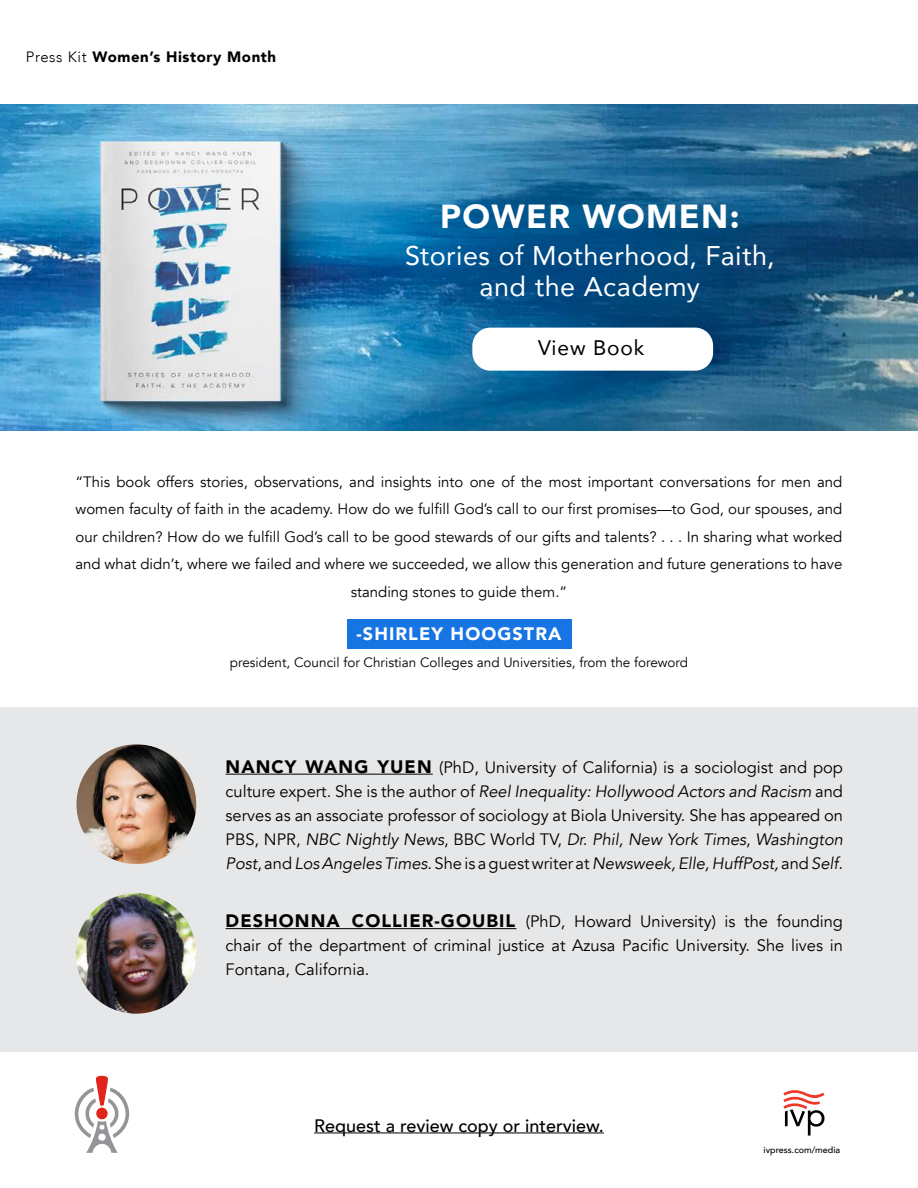
<style>
.page{position:relative;width:918px;height:1188px;background:#fff}
.page>*{position:absolute;margin:0;border:0;box-sizing:border-box;transform-origin:0 0}
.t1{font:900 33.3px "Avenir";letter-spacing:.04em;color:#fff}
.t2{font:27px/31.2px "Avenir";letter-spacing:.015em;color:#fff;text-align:center}
.t3{font:21px "Avenir";letter-spacing:.04em;color:#000101}
.t4{font:500 18px "Avenir";color:#000101}
.t5{font:900 18px "Avenir";letter-spacing:.06em;color:#fff}
.t6{font:16.5px/24px "Avenir";color:#000;text-align:justify}
.t7{font:15px/27.6px "Avenir";color:#000;text-align:center}
.t8{font:900 15px "Avenir";letter-spacing:.04em;color:#000}
.t9{font:13.5px "Avenir";color:#000}
.t10{font:500 9px "Avenir";color:#000101}
.s1{font-weight:300}
.s2{font-weight:900;font-size:18px}
.s3{font-style:italic}
</style>
<div class="page">
<svg style="left:783px;top:1090px;width:42px;height:46px"></svg>
<img style="left:0;top:104px;width:918px;height:326px">
<div style="left:472px;top:328px;width:241px;height:43px;background:#fff;border-radius:18px"></div>
<hr style="left:314px;top:1132px;width:290px;height:1px;background:#000101">
<svg style="left:75px;top:1076px;width:54px;height:77px"></svg>
<div style="left:0;top:707px;width:917px;height:344px;background:#e6e7e8"></div>
<hr style="left:226px;top:774px;width:207px;height:1px;background:#000">
<hr style="left:226px;top:928px;width:290px;height:1px;background:#000">
<img style="left:76px;top:744px;width:120px;height:120px;border-radius:60px">
<img style="left:76px;top:893px;width:120px;height:121px;border-radius:60px">
<div style="left:347px;top:619px;width:224px;height:30px;background:#1674e3"></div>
<p class="t8" style="left:26px;top:44px;width:252px"><span class="s1">Press Kit</span> Women’s History Month</p>
<h1 class="t1" style="left:440px;top:188px;width:301px">POWER WOMEN:</h1>
<h2 class="t2" style="left:405px;top:239px;width:371px">Stories of Motherhood, Faith, and the Academy</h2>
<p class="t3" style="left:538px;top:331px;width:107px">View Book</p>
<p class="t7" style="left:76px;top:468px;width:768px">“This book offers stories, observations, and insights into one of the most important conversations for men and women faculty of faith in the academy. How do we fulfill God’s call to our first promises—to God, our spouses, and our children? How do we fulfill God’s call to be good stewards of our gifts and talents? . . . In sharing what worked and what didn’t, where we failed and where we succeeded, we allow this generation and future generations to have standing stones to guide them.”</p>
<p class="t5" style="left:357px;top:619px;width:206px">-SHIRLEY HOOGSTRA</p>
<p class="t9" style="left:230px;top:655px;width:460px">president, Council for Christian Colleges and Universities, from the foreword</p>
<p class="t6" style="left:226px;top:755px;width:619px"><span class="s2">NANCY WANG YUEN</span> (PhD, University of California) is a sociologist and pop culture expert. She is the author of <span class="s3">Reel Inequality: Hollywood Actors and Racism</span> and serves as an associate professor of sociology at Biola University. She has appeared on PBS, NPR, <span class="s3">NBC Nightly News</span>, BBC World TV, <span class="s3">Dr. Phil, New York Times</span>, <span class="s3">Washington Post</span>, and <span class="s3">Los Angeles Times</span>. She is a guest writer at <span class="s3">Newsweek, Elle, HuffPost,</span> and <span class="s3">Self.</span></p>
<p class="t6" style="left:226px;top:910px;width:619px"><span class="s2">DESHONNA COLLIER-GOUBIL</span> (PhD, Howard University) is the founding chair of the department of criminal justice at Azusa Pacific University. She lives in Fontana, California.</p>
<p class="t4" style="left:314px;top:1110px;width:291px">Request a review copy or interview.</p>
<p class="t10" style="left:764px;top:1142px;width:78px">ivpress.com/media</p>
</div>
